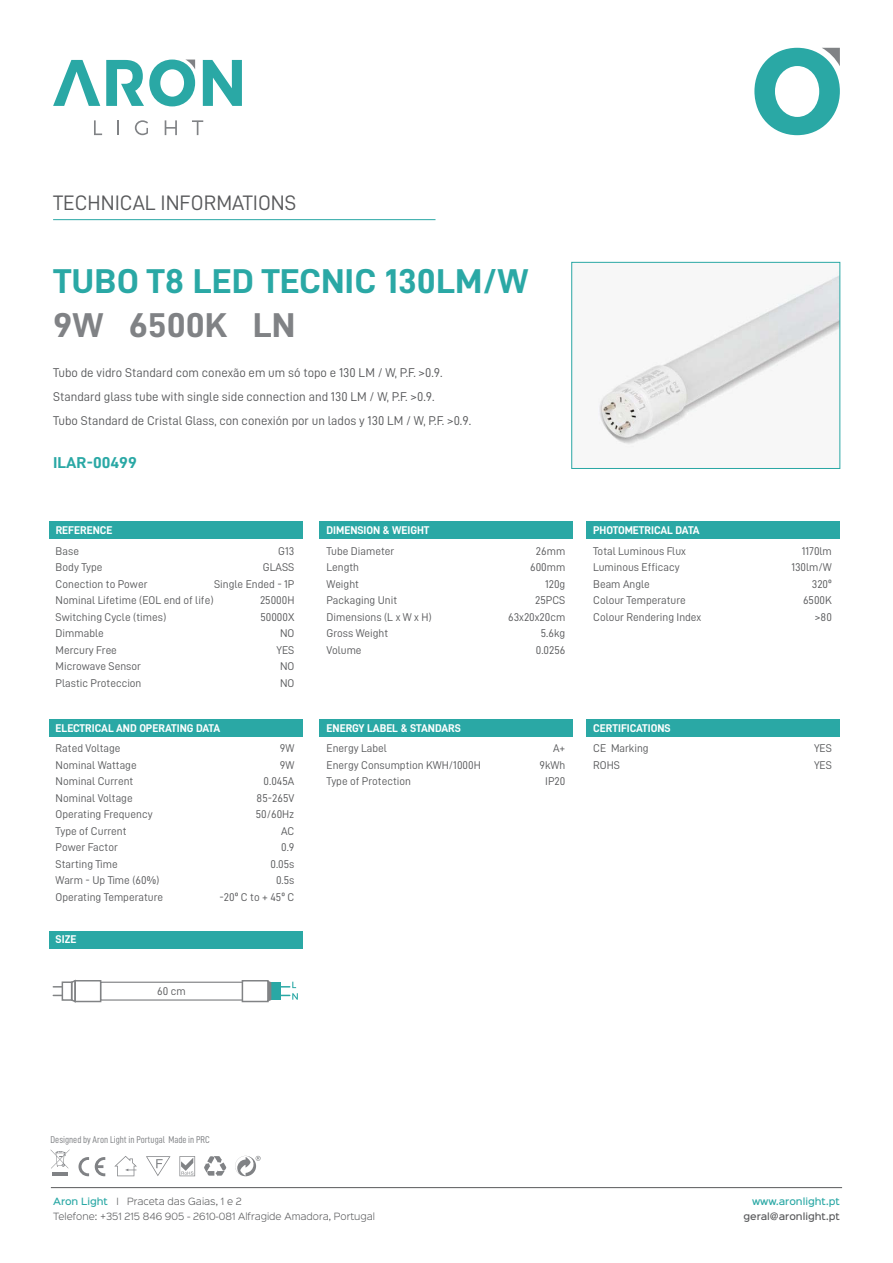
<style>
.page{position:relative;width:893px;height:1263px;background:#fff}
.page>*{position:absolute;margin:0;border:0;box-sizing:border-box;transform-origin:0 0}
.t1{font:34.5px "D DIN Bold";color:#2aa8a5;scale:1.08 1}
.t2{font:34.5px "D DIN Bold";color:#808285;scale:1.08 1}
.t3{font:21px "D DIN";color:#58595b}
.t4{font:15.75px "D DIN Bold";color:#2aa8a5;scale:1.08 1}
.t5{font:12.75px/24px "D DIN";color:#58595b}
.t6{font:11.25px/16.5px "D DIN";color:#58595b}
.t7{font:11.25px "D DIN Bold";color:#fff}
.t8{font:9.9px "D DIN Condensed";color:#808285}
.t9{font:300 9px/15px "Sinkin Sans 300";color:#58595b}
.t10{font:500 9px "Sinkin Sans 500";color:#58595b}
.t11{font:500 9px "Sinkin Sans 500";color:#2aa8a5}
.s1{font-family:"Sinkin Sans 500";font-weight:500;color:#2aa8a5}
</style>
<div class="page">
<svg style="left:203px;top:60px;width:39px;height:46px"></svg>
<svg style="left:53px;top:60px;width:47px;height:46px"></svg>
<svg style="left:106px;top:60px;width:89px;height:46px"></svg>
<svg style="left:94px;top:120px;width:8px;height:15px"></svg>
<svg style="left:117px;top:120px;width:2px;height:15px"></svg>
<svg style="left:135px;top:120px;width:13px;height:15px"></svg>
<svg style="left:165px;top:120px;width:12px;height:15px"></svg>
<svg style="left:192px;top:120px;width:11px;height:15px"></svg>
<svg style="left:754px;top:48px;width:86px;height:87px"></svg>
<hr style="left:51px;top:1187px;width:791px;height:1px;background:#58595b">
<img style="left:598px;top:272px;width:240px;height:175px">
<hr style="left:53px;top:219px;width:382px;height:1px;background:#2aa8a5">
<div style="left:571px;top:262px;width:269px;height:207px;border:1px solid #2aa8a5"></div>
<svg style="left:179px;top:1156px;width:16px;height:20px"></svg>
<svg style="left:146px;top:1156px;width:25px;height:20px"></svg>
<svg style="left:204px;top:1156px;width:22px;height:20px"></svg>
<svg style="left:114px;top:1156px;width:23px;height:20px"></svg>
<svg style="left:78px;top:1157px;width:11px;height:19px"></svg>
<svg style="left:95px;top:1157px;width:10px;height:19px"></svg>
<hr style="left:52px;top:1172px;width:16px;height:4px;background:#808285">
<svg style="left:51px;top:1149px;width:19px;height:19px"></svg>
<svg style="left:235px;top:1156px;width:26px;height:20px"></svg>
<div style="left:49px;top:522px;width:253px;height:17px;background:#2aa8a5"></div>
<div style="left:320px;top:522px;width:253px;height:17px;background:#2aa8a5"></div>
<div style="left:586px;top:522px;width:254px;height:17px;background:#2aa8a5"></div>
<div style="left:49px;top:931px;width:253px;height:17px;background:#2aa8a5"></div>
<div style="left:49px;top:719px;width:253px;height:17px;background:#2aa8a5"></div>
<div style="left:320px;top:719px;width:253px;height:17px;background:#2aa8a5"></div>
<div style="left:586px;top:719px;width:254px;height:17px;background:#2aa8a5"></div>
<div style="left:100px;top:982px;width:143px;height:18px;border:1px solid #818385"></div>
<div style="left:74px;top:980px;width:27px;height:22px;border:1px solid #818385"></div>
<div style="left:62px;top:981px;width:10px;height:20px;border:1px solid #818385"></div>
<svg style="left:70px;top:979px;width:7px;height:24px"></svg>
<div style="left:242px;top:980px;width:27px;height:22px;border:1px solid #818385"></div>
<div style="left:271px;top:982px;width:10px;height:18px;background:#2aa8a5"></div>
<svg style="left:268px;top:981px;width:3px;height:20px"></svg>
<svg style="left:281px;top:982px;width:17px;height:18px"></svg>
<h2 class="t3" style="left:53px;top:191px;width:245px">TECHNICAL INFORMATIONS</h2>
<h1 class="t1" style="left:53px;top:262px;width:442px">TUBO T8 LED TECNIC 130LM/W</h1>
<h1 class="t2" style="left:53px;top:306px;width:226px">9W 6500K LN</h1>
<p class="t5" style="left:53px;top:360px;width:420px">Tubo de vidro Standard com conexão em um só topo e 130 LM / W, P.F. &gt;0.9.<br>Standard glass tube with single side connection and 130 LM / W, P.F. &gt;0.9.<br>Tubo Standard de Cristal Glass, con conexión por un lados y 130 LM / W, P.F. &gt;0.9.</p>
<h3 class="t4" style="left:53px;top:454px;width:79px">ILAR-00499</h3>
<p class="t7" style="left:56px;top:524px;width:58px">REFERENCE</p>
<p class="t7" style="left:327px;top:524px;width:104px">DIMENSION &amp; WEIGHT</p>
<p class="t7" style="left:593px;top:524px;width:108px">PHOTOMETRICAL DATA</p>
<p class="t6" style="left:56px;top:542px;width:159px">Base<br>Body Type<br>Conection to Power<br>Nominal Lifetime (EOL end of life)<br>Switching Cycle (times)<br>Dimmable<br>Mercury Free<br>Microwave Sensor<br>Plastic Proteccion</p>
<p class="t6" style="left:214px;top:542px;width:82px;text-align:right">G13<br>GLASS<br>Single Ended - 1P<br>25000H<br>50000X<br>NO<br>YES<br>NO<br>NO</p>
<p class="t6" style="left:327px;top:542px;width:107px">Tube Diameter<br>Length<br>Weight<br>Packaging Unit<br>Dimensions (L x W x H)<br>Gross Weight<br>Volume</p>
<p class="t6" style="left:508px;top:542px;width:59px;text-align:right">26mm<br>600mm<br>120g<br>25PCS<br>63x20x20cm<br>5.6kg<br>0.0256</p>
<p class="t6" style="left:593px;top:542px;width:110px">Total Luminous Flux<br>Luminous Efficacy<br>Beam Angle<br>Colour Temperature<br>Colour Rendering Index</p>
<p class="t6" style="left:791px;top:542px;width:42px;text-align:right">1170lm<br>130lm/W<br>320º<br>6500K &gt;80</p>
<p class="t7" style="left:56px;top:721px;width:166px">ELECTRICAL AND OPERATING DATA</p>
<p class="t7" style="left:327px;top:721px;width:136px">ENERGY LABEL &amp; STANDARS</p>
<p class="t7" style="left:593px;top:721px;width:79px">CERTIFICATIONS</p>
<p class="t6" style="left:56px;top:740px;width:109px">Rated Voltage<br>Nominal Wattage<br>Nominal Current<br>Nominal Voltage<br>Operating Frequency<br>Type of Current<br>Power Factor<br>Starting Time<br>Warm - Up Time (60%)<br>Operating Temperature</p>
<p class="t6" style="left:219px;top:740px;width:76px;text-align:right">9W<br>9W<br>0.045A<br>85-265V<br>50/60Hz<br>AC<br>0.9<br>0.05s<br>0.5s<br>-20º C to + 45º C</p>
<p class="t6" style="left:327px;top:740px;width:156px">Energy Label<br>Energy Consumption KWH/1000H<br>Type of Protection</p>
<p class="t6" style="left:539px;top:740px;width:27px;text-align:right">A+<br>9kWh<br>IP20</p>
<p class="t7" style="left:56px;top:933px;width:22px">SIZE</p>
<p class="t6" style="left:157px;top:983px;width:30px">60 cm</p>
<p class="t6" style="left:593px;top:740px;width:57px">CE Marking<br>ROHS</p>
<p class="t6" style="left:814px;top:740px;width:19px">YES<br>YES</p>
<p class="t8" style="left:51px;top:1134px;width:161px">Designed by Aron Light in Portugal Made in PRC</p>
<p class="t9" style="left:53px;top:1193px;width:323px"><span class="s1">Aron Light</span> I Praceta das Gaias, 1 e 2<br>Telefone: +351 215 846 905 - 2610-081 Alfragide Amadora, Portugal</p>
<p class="t11" style="left:752px;top:1194px;width:89px">www.aronlight.pt</p>
<p class="t10" style="left:743px;top:1209px;width:98px">geral@aronlight.pt</p>
</div>
